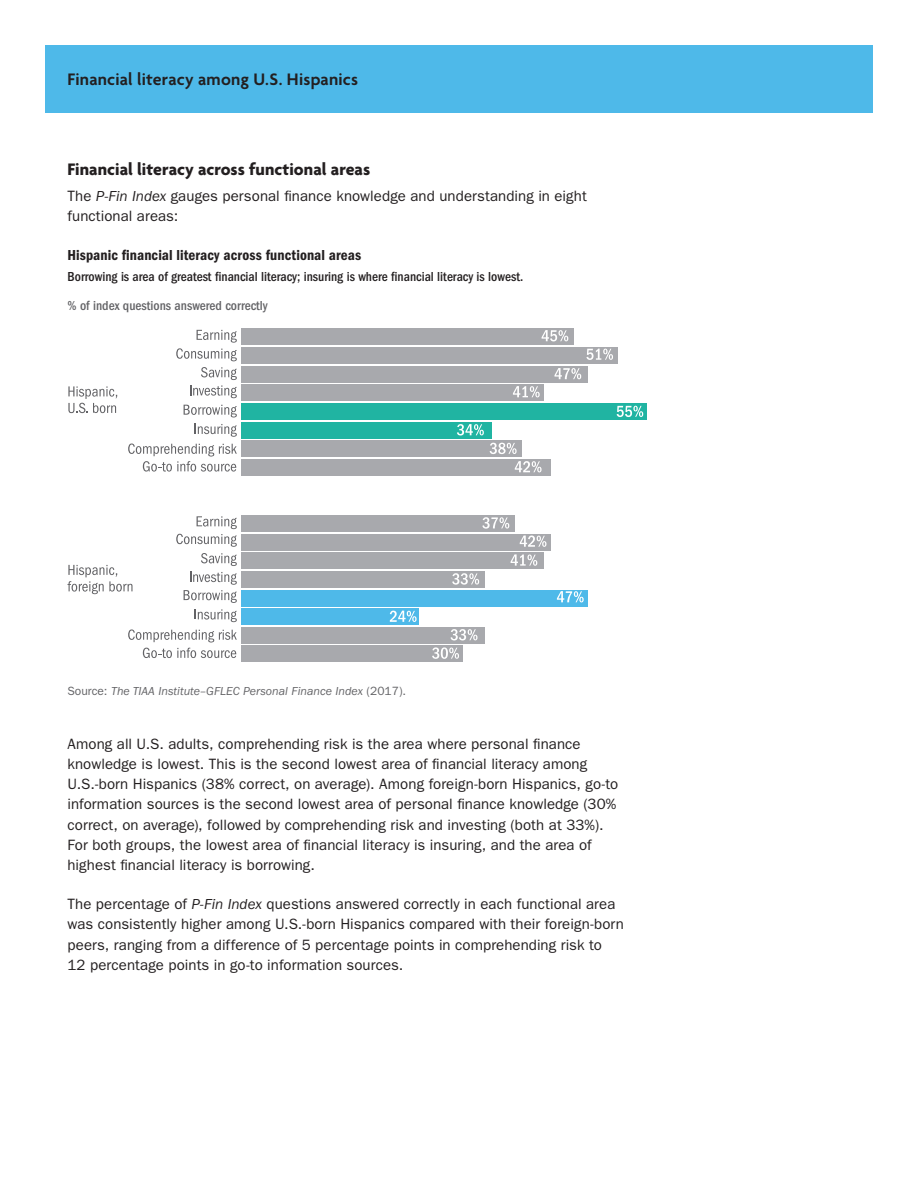
<style>
.page{position:relative;width:918px;height:1188px;background:#fff}
.page>*{position:absolute;margin:0;border:0;box-sizing:border-box;transform-origin:0 0}
._6A_Body_Subhead__AB{font:700 18px "Agenda";color:#231f20}
.t1{font:600 18px "Agenda";letter-spacing:.01em;color:#231f20}
._7A_Body_Text__FG_10{font:15px/20.2px "ITC Franklin Gothic Std";letter-spacing:.005em;color:#231f20}
._7A_Body_Text__FG_10-2{font:15px "ITC Franklin Gothic Std Dm Cd";letter-spacing:.005em;color:#231f20}
._12C_Table_Section_C{font:500 condensed 13.5px "ITC Franklin Gothic Std";color:#231f20}
._12C_Table_Section_C-2{font:500 condensed 13.5px "ITC Franklin Gothic Std";color:#636366}
._12E_Table_Footnote{font:italic 12px "ITC Franklin Gothic Std";color:#636366}
.s1{font-style:italic}
.s2{font-style:normal}
</style>
<div class="page">
<div style="left:45px;top:45px;width:828px;height:67px;background:#4eb9e9"></div>
<svg style="left:176px;top:330px;width:61px;height:31px"></svg>
<svg style="left:128px;top:444px;width:109px;height:28px"></svg>
<svg style="left:195px;top:424px;width:42px;height:13px"></svg>
<svg style="left:184px;top:405px;width:53px;height:12px"></svg>
<svg style="left:190px;top:367px;width:47px;height:31px"></svg>
<div style="left:241px;top:459px;width:310px;height:17px;background:#a8a9ad"></div>
<div style="left:241px;top:646px;width:222px;height:16px;background:#a8a9ad"></div>
<div style="left:241px;top:440px;width:281px;height:17px;background:#a8a9ad"></div>
<div style="left:241px;top:627px;width:244px;height:17px;background:#a8a9ad"></div>
<div style="left:241px;top:422px;width:251px;height:17px;background:#20b4a2"></div>
<div style="left:241px;top:608px;width:177px;height:17px;background:#4eb9e9"></div>
<div style="left:241px;top:403px;width:406px;height:17px;background:#20b4a2"></div>
<div style="left:241px;top:590px;width:347px;height:16px;background:#4eb9e9"></div>
<div style="left:241px;top:384px;width:303px;height:17px;background:#a8a9ad"></div>
<div style="left:241px;top:571px;width:244px;height:17px;background:#a8a9ad"></div>
<div style="left:241px;top:366px;width:347px;height:17px;background:#a8a9ad"></div>
<div style="left:241px;top:552px;width:303px;height:17px;background:#a8a9ad"></div>
<div style="left:241px;top:347px;width:377px;height:17px;background:#a8a9ad"></div>
<div style="left:241px;top:534px;width:310px;height:16px;background:#a8a9ad"></div>
<div style="left:241px;top:328px;width:332px;height:17px;background:#a8a9ad"></div>
<div style="left:241px;top:515px;width:273px;height:17px;background:#a8a9ad"></div>
<svg style="left:67px;top:565px;width:66px;height:29px"></svg>
<svg style="left:68px;top:386px;width:49px;height:27px"></svg>
<svg style="left:432px;top:647px;width:27px;height:12px"></svg>
<svg style="left:451px;top:629px;width:27px;height:11px"></svg>
<svg style="left:557px;top:591px;width:27px;height:11px"></svg>
<svg style="left:452px;top:573px;width:27px;height:12px"></svg>
<svg style="left:520px;top:536px;width:26px;height:11px"></svg>
<svg style="left:482px;top:517px;width:27px;height:12px"></svg>
<svg style="left:511px;top:554px;width:26px;height:12px"></svg>
<svg style="left:390px;top:611px;width:27px;height:11px"></svg>
<svg style="left:617px;top:406px;width:26px;height:11px"></svg>
<svg style="left:457px;top:424px;width:27px;height:12px"></svg>
<svg style="left:490px;top:443px;width:27px;height:11px"></svg>
<svg style="left:515px;top:461px;width:27px;height:11px"></svg>
<svg style="left:513px;top:386px;width:27px;height:11px"></svg>
<svg style="left:554px;top:368px;width:27px;height:11px"></svg>
<svg style="left:586px;top:349px;width:27px;height:11px"></svg>
<svg style="left:542px;top:330px;width:26px;height:11px"></svg>
<svg style="left:176px;top:516px;width:61px;height:31px"></svg>
<svg style="left:128px;top:629px;width:109px;height:29px"></svg>
<svg style="left:195px;top:609px;width:42px;height:13px"></svg>
<svg style="left:184px;top:572px;width:53px;height:31px"></svg>
<svg style="left:201px;top:553px;width:36px;height:13px"></svg>
<p class="t1" style="left:68px;top:69px;width:292px">Financial literacy among U.S. Hispanics</p>
<p class="_6A_Body_Subhead__AB" style="left:68px;top:159px;width:304px">Financial literacy across functional areas</p>
<p class="_7A_Body_Text__FG_10" style="left:68px;top:186px;width:521px">The <span class="s1">P-Fin Index</span> gauges personal finance knowledge and understanding in eight functional areas:</p>
<p class="_7A_Body_Text__FG_10-2" style="left:68px;top:247px;width:295px">Hispanic financial literacy across functional areas</p>
<p class="_12C_Table_Section_C" style="left:68px;top:269px;width:457px">Borrowing is area of greatest financial literacy; insuring is where financial literacy is lowest.</p>
<p class="_12C_Table_Section_C-2" style="left:68px;top:298px;width:202px">% of index questions answered correctly</p>
<p class="_12E_Table_Footnote" style="left:68px;top:684px;width:340px"><span class="s2">Source:</span> The TIAA Institute–GFLEC Personal Finance Index <span class="s2">(2017).</span></p>
<p class="_7A_Body_Text__FG_10" style="left:68px;top:734px;width:552px">Among all U.S. adults, comprehending risk is the area where personal finance knowledge is lowest. This is the second lowest area of financial literacy among U.S.-born Hispanics (38% correct, on average). Among foreign-born Hispanics, go-to information sources is the second lowest area of personal finance knowledge (30% correct, on average), followed by comprehending risk and investing (both at 33%).<br>For both groups, the lowest area of financial literacy is insuring, and the area of highest financial literacy is borrowing.</p>
<p class="_7A_Body_Text__FG_10" style="left:68px;top:894px;width:558px">The percentage of <span class="s1">P-Fin Index</span> questions answered correctly in each functional area was consistently higher among U.S.-born Hispanics compared with their foreign-born peers, ranging from a difference of 5 percentage points in comprehending risk to 12 percentage points in go-to information sources.</p>
</div>
